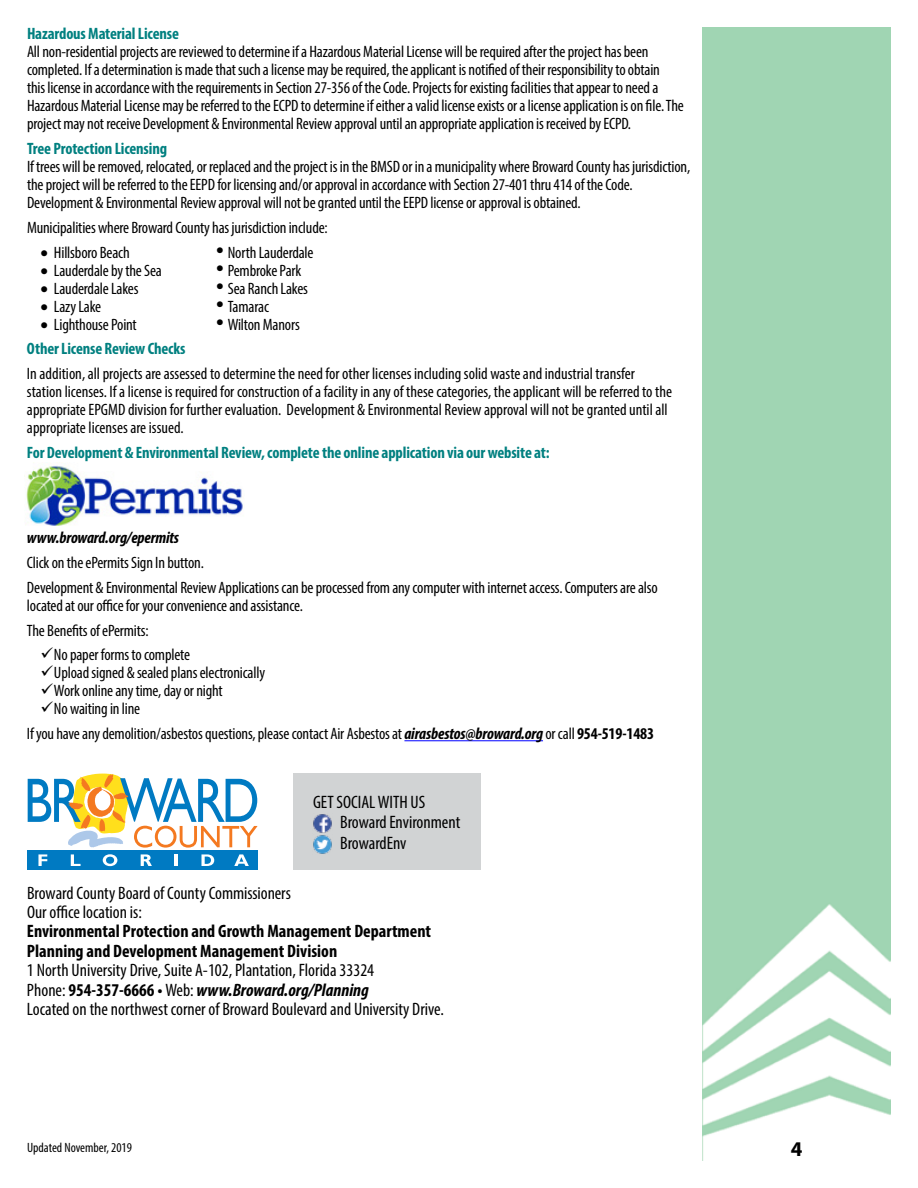
<style>
.page{position:relative;width:918px;height:1188px;background:#fff}
.page>*{position:absolute;margin:0;border:0;box-sizing:border-box;transform-origin:0 0}
.t1{font:700 21px "Myriad Pro";color:#000}
.t2{font:condensed 18px/19.5px "Myriad Pro";color:#000}
.t3{font:condensed 16.5px/18px "Myriad Pro";letter-spacing:-.01em;color:#000}
.t4{font:700 condensed 16.5px "Myriad Pro";letter-spacing:-.01em;color:#008080}
.t5{font:condensed 13.5px "Myriad Pro";color:#000}
.s1{font-weight:700;color:#008080}
.s2{font-size:30px}
.s3{font-weight:700;font-style:italic}
.s4{font-weight:700}
</style>
<div class="page">
<img style="left:702px;top:27px;width:189px;height:1134px">
<hr style="left:404px;top:740px;width:139px;height:1px;background:#00f">
<img style="left:24px;top:466px;width:219px;height:60px">
<div style="left:293px;top:774px;width:188px;height:96px;background:#d1d3d4"></div>
<svg style="left:28px;top:774px;width:230px;height:74px"></svg>
<div style="left:27px;top:851px;width:230px;height:19px;background:#007ac2"></div>
<svg style="left:38px;top:854px;width:9px;height:12px"></svg>
<svg style="left:71px;top:854px;width:10px;height:12px"></svg>
<svg style="left:103px;top:854px;width:14px;height:12px"></svg>
<svg style="left:141px;top:854px;width:11px;height:12px"></svg>
<hr style="left:174px;top:854px;width:4px;height:12px;background:#fff">
<svg style="left:201px;top:854px;width:13px;height:12px"></svg>
<svg style="left:234px;top:854px;width:15px;height:12px"></svg>
<img style="left:313px;top:814px;width:19px;height:40px">
<p class="t3" style="left:27px;top:25px;width:658px"><span class="s1">Hazardous Material License<br></span>All non-residential projects are reviewed to determine if a Hazardous Material License will be required after the project has been completed. If a determination is made that such a license may be required, the applicant is notified of their responsibility to obtain<br>this license in accordance with the requirements in Section 27-356 of the Code. Projects for existing facilities that appear to need a Hazardous Material License may be referred to the ECPD to determine if either a valid license exists or a license application is on file. The project may not receive Development &amp; Environmental Review approval until an appropriate application is received by ECPD.</p>
<p class="t3" style="left:27px;top:139px;width:665px"><span class="s1">Tree Protection Licensing<br></span>If trees will be removed, relocated, or replaced and the project is in the BMSD or in a municipality where Broward County has jurisdiction, the project will be referred to the EEPD for licensing and/or approval in accordance with Section 27-401 thru 414 of the Code.<br>Development &amp; Environmental Review approval will not be granted until the EEPD license or approval is obtained.</p>
<p class="t3" style="left:27px;top:218px;width:302px">Municipalities where Broward County has jurisdiction include:</p>
<p class="t3" style="left:40px;top:243px;width:91px">• Hillsboro Beach</p>
<p class="t3" style="left:216px;top:243px;width:99px"><span class="s2">•</span> North Lauderdale</p>
<p class="t3" style="left:40px;top:261px;width:123px">• Lauderdale by the Sea</p>
<p class="t3" style="left:216px;top:261px;width:87px"><span class="s2">•</span> Pembroke Park</p>
<p class="t3" style="left:40px;top:279px;width:99px">• Lauderdale Lakes</p>
<p class="t3" style="left:216px;top:279px;width:93px"><span class="s2">•</span> Sea Ranch Lakes</p>
<p class="t3" style="left:40px;top:297px;width:62px">• Lazy Lake</p>
<p class="t3" style="left:216px;top:297px;width:55px"><span class="s2">•</span> Tamarac</p>
<p class="t3" style="left:40px;top:315px;width:98px">• Lighthouse Point</p>
<p class="t3" style="left:216px;top:315px;width:85px"><span class="s2">•</span> Wilton Manors</p>
<p class="t3" style="left:27px;top:336px;width:610px;line-height:24.8px"><span class="s1">Other License Review Checks<br></span>In addition, all projects are assessed to determine the need for other licenses including solid waste and industrial transfer</p>
<p class="t3" style="left:27px;top:382px;width:647px">station licenses. If a license is required for construction of a facility in any of these categories, the applicant will be referred to the appropriate EPGMD division for further evaluation. Development &amp; Environmental Review approval will not be granted until all appropriate licenses are issued.</p>
<p class="t4" style="left:27px;top:442px;width:524px">For Development &amp; Environmental Review, complete the online application via our website at:</p>
<p class="t3" style="left:27px;top:525px;width:632px;line-height:24.8px"><span class="s3">www.broward.org/epermits<br></span>Click on the ePermits Sign In button.<br>Development &amp; Environmental Review Applications can be processed from any computer with internet access. Computers are also</p>
<p class="t3" style="left:27px;top:593px;width:278px;line-height:24.8px">located at our office for your convenience and assistance.<br>The Benefits of ePermits:</p>
<p class="t3" style="left:40px;top:646px;width:151px">✓No paper forms to complete</p>
<p class="t3" style="left:40px;top:664px;width:226px">✓Upload signed &amp; sealed plans electronically</p>
<p class="t3" style="left:40px;top:682px;width:184px">✓Work online any time, day or night</p>
<p class="t3" style="left:27px;top:696px;width:629px;line-height:24.8px;text-indent:13px">✓No waiting in line<br>If you have any demolition/asbestos questions, please contact Air Asbestos at <span class="s3">airasbestos@broward.org</span> or call <span class="s4">954-519-1483</span></p>
<p class="t2" style="left:340px;top:792px;width:122px;line-height:20.2px;text-indent:-27px">GET SOCIAL WITH US<br>Broward Environment<br>BrowardEnv</p>
<p class="t2" style="left:27px;top:883px;width:419px">Broward County Board of County Commissioners<br>Our office location is:<br><span class="s4">Environmental Protection and Growth Management Department Planning and Development Management Division<br></span>1 North University Drive, Suite A-102, Plantation, Florida 33324<br>Phone: <span class="s4">954-357-6666 •</span> Web: <span class="s3">www.Broward.org/Planning<br></span>Located on the northwest corner of Broward Boulevard and University Drive.</p>
<p class="t5" style="left:27px;top:1139px;width:106px">Updated November, 2019</p>
<p class="t1" style="left:791px;top:1136px;width:13px">4</p>
</div>
